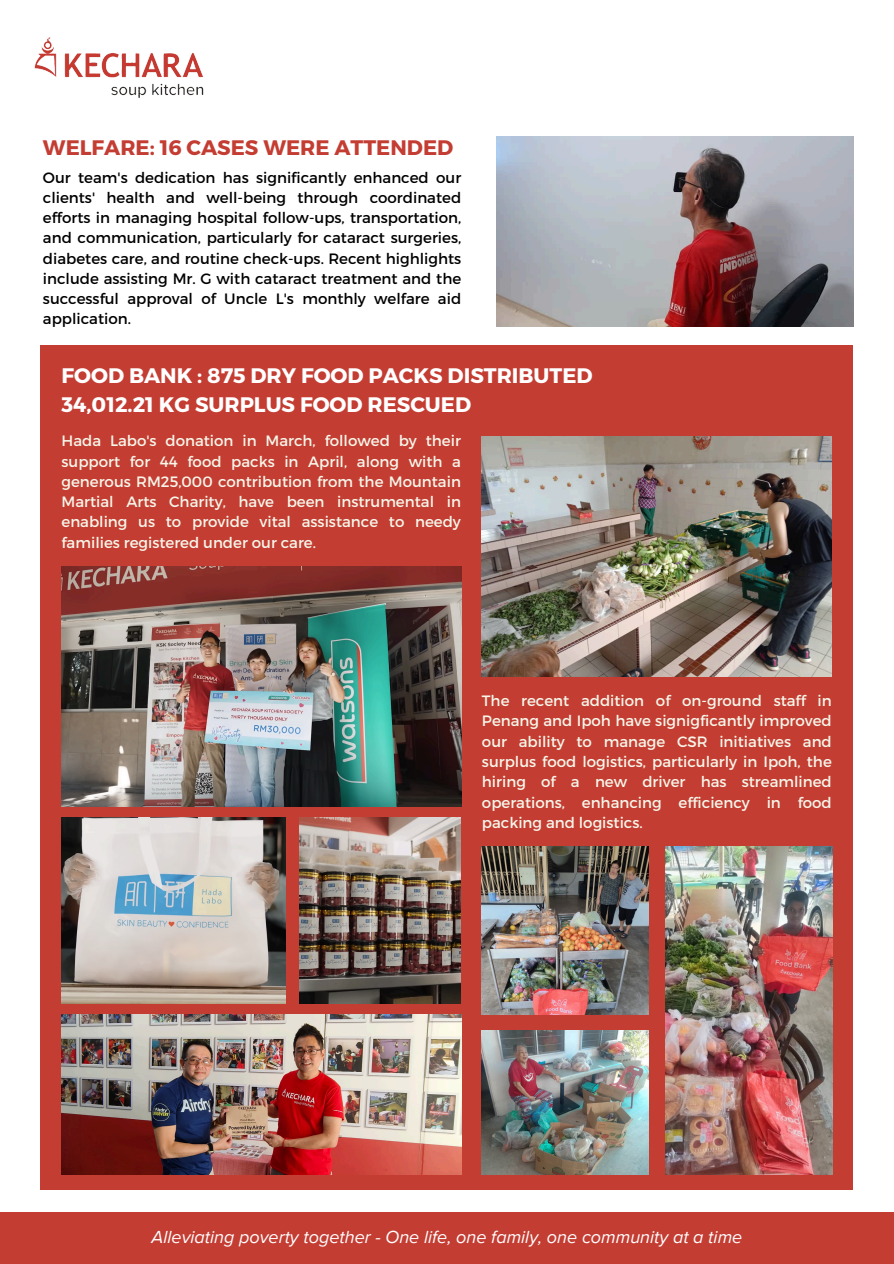
<style>
.page{position:relative;width:894px;height:1264px;background:#fff}
.page>*{position:absolute;margin:0;border:0;box-sizing:border-box;transform-origin:0 0}
.t1{font:700 21px/29.2px "Montserrat";color:#fff}
.t2{font:700 21px "Montserrat";color:#c43d33}
.t3{font:italic 18px "Proxima Nova";color:#fff}
.t4{font:15px/20.2px "Montserrat";color:#f6f6e9;text-align:justify}
.t5{font:15px/20.2px "Montserrat";color:#000;text-align:justify}
</style>
<div class="page">
<div style="left:40px;top:345px;width:813px;height:844px;background:#c43d33"></div>
<div style="left:0;top:1211px;width:893px;height:52px;background:#c43d33"></div>
<img style="left:34px;top:37px;width:170px;height:61px">
<img style="left:496px;top:137px;width:356px;height:190px">
<img style="left:481px;top:436px;width:350px;height:240px">
<img style="left:482px;top:846px;width:166px;height:168px">
<img style="left:665px;top:846px;width:166px;height:327px">
<img style="left:482px;top:1030px;width:166px;height:144px">
<img style="left:61px;top:566px;width:400px;height:240px">
<img style="left:61px;top:817px;width:224px;height:186px">
<img style="left:300px;top:817px;width:160px;height:186px">
<img style="left:61px;top:1014px;width:400px;height:160px">
<p class="t2" style="left:43px;top:133px;width:412px">WELFARE: 16 CASES WERE ATTENDED</p>
<p class="t5" style="left:43px;top:166px;width:419px">Our team's dedication has significantly enhanced our clients' health and well-being through coordinated efforts in managing hospital follow-ups, transportation, and communication, particularly for cataract surgeries, diabetes care, and routine check-ups. Recent highlights include assisting Mr. G with cataract treatment and the successful approval of Uncle L's monthly welfare aid application.</p>
<p class="t1" style="left:61px;top:359px;width:532px">FOOD BANK : 875 DRY FOOD PACKS DISTRIBUTED<br>34,012.21 KG SURPLUS FOOD RESCUED</p>
<h1 class="t4" style="left:61px;top:430px;width:401px">Hada Labo's donation in March, followed by their support for 44 food packs in April, along with a generous RM25,000 contribution from the Mountain Martial Arts Charity, have been instrumental in enabling us to provide vital assistance to needy families registered under our care.</h1>
<p class="t4" style="left:482px;top:690px;width:351px">The recent addition of on-ground staff in Penang and Ipoh have signigficantly improved our ability to manage CSR initiatives and surplus food logistics, particularly in Ipoh, the hiring of a new driver has streamlined operations, enhancing efficiency in food packing and logistics.</p>
<h1 class="t3" style="left:151px;top:1226px;width:592px">Alleviating poverty together - One life, one family, one community at a time</h1>
</div>
